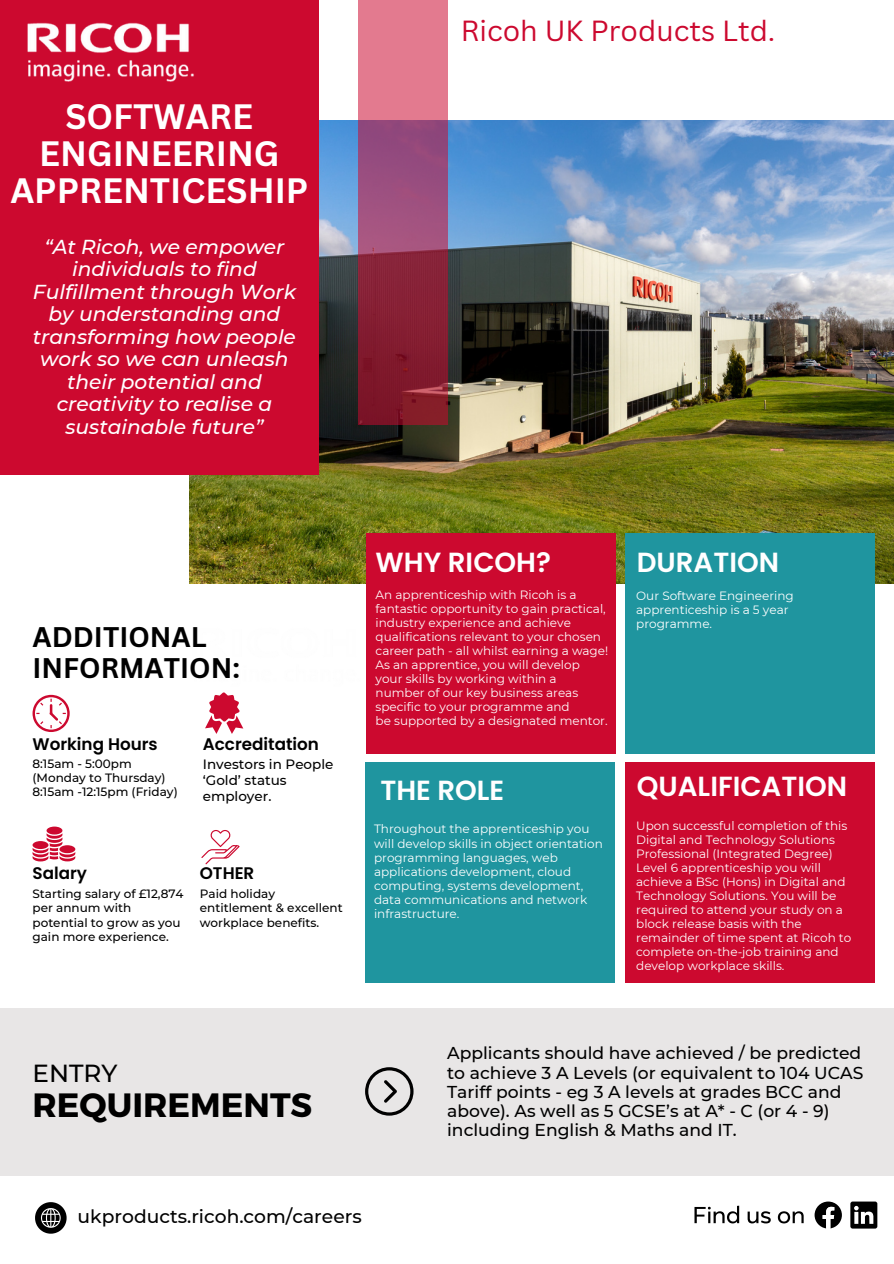
<style>
.page{position:relative;width:894px;height:1264px;background:#fff}
.page>*{position:absolute;margin:0;border:0;box-sizing:border-box;transform-origin:0 0}
.t1{font:700 34.35px/37.2px "Canva Sans";color:#fff;text-align:center}
.t2{font:700 33.6px "Montserrat";color:#000}
.t3{font:28.35px "Canva Sans";color:#cc092f}
.t4{font:600 27.6px "Poppins";color:#fff}
.t5{font:700 27.6px/31.3px "Canva Sans";color:#000}
.t6{font:500 24.6px "Montserrat";color:#000}
.t7{font:italic 500 20.1px/22.5px "Montserrat";color:#fff;text-align:center}
.t8{font:500 18.6px "Montserrat";color:#000}
.t9{font:500 17.1px/19.2px "Montserrat";color:#000}
.t10{font:600 16.8px "Poppins";color:#000}
.t11{font:500 13.5px/15.8px "Montserrat";color:#000}
.t12{font:12px/14px "Montserrat";color:#fff}
.t13{font:500 12px/14px "Montserrat";color:#000}
</style>
<div class="page">
<img style="left:189px;top:120px;width:704px;height:463px">
<div style="left:365px;top:533px;width:250px;height:220px;background:#cc092f"></div>
<div style="left:624px;top:533px;width:250px;height:220px;background:#1f959f"></div>
<div style="left:0;top:1007px;width:893px;height:168px;background:#e8e6e6"></div>
<svg style="left:35px;top:1202px;width:32px;height:31px"></svg>
<svg style="left:365px;top:1067px;width:48px;height:48px"></svg>
<div style="left:365px;top:762px;width:250px;height:220px;background:#1f959f"></div>
<div style="left:625px;top:762px;width:249px;height:220px;background:#cc092f"></div>
<svg style="left:358px;top:0;width:89px;height:424px;background:#a64763"></svg>
<img style="left:365px;top:613px;width:1px;height:84px">
<div style="left:0;top:0;width:318px;height:475px;background:#cc092f"></div>
<img style="left:27px;top:22px;width:167px;height:60px">
<svg style="left:33px;top:695px;width:37px;height:37px"></svg>
<svg style="left:205px;top:692px;width:38px;height:42px"></svg>
<svg style="left:32px;top:826px;width:43px;height:35px"></svg>
<svg style="left:201px;top:830px;width:38px;height:34px"></svg>
<svg style="left:814px;top:1201px;width:27px;height:27px"></svg>
<svg style="left:694px;top:1205px;width:45px;height:18px"></svg>
<svg style="left:747px;top:1211px;width:23px;height:12px"></svg>
<svg style="left:777px;top:1211px;width:26px;height:12px"></svg>
<svg style="left:850px;top:1201px;width:27px;height:27px"></svg>
<p class="t1" style="left:10px;top:97px;width:299px">SOFTWARE<br>ENGINEERING<br>APPRENTICESHIP</p>
<p class="t7" style="left:33px;top:235px;width:264px">“At Ricoh, we empower individuals to find<br>Fulfillment through Work by understanding and transforming how people work so we can unleash their potential and creativity to realise a sustainable future”</p>
<p class="t3" style="left:460px;top:10px;width:316px">Ricoh UK Products Ltd.</p>
<p class="t5" style="left:32px;top:620px;width:209px">ADDITIONAL<br>INFORMATION:</p>
<p class="t10" style="left:32px;top:732px;width:127px">Working Hours</p>
<p class="t10" style="left:203px;top:732px;width:118px">Accreditation</p>
<p class="t13" style="left:32px;top:757px;width:101px">8:15am - 5:00pm</p>
<p class="t13" style="left:32px;top:771px;width:134px">(Monday to Thursday)</p>
<p class="t13" style="left:32px;top:785px;width:147px">8:15am -12:15pm (Friday)</p>
<p class="t11" style="left:203px;top:756px;width:132px">Investors in People ‘Gold’ status employer.</p>
<p class="t10" style="left:32px;top:861px;width:56px">Salary</p>
<p class="t10" style="left:200px;top:861px;width:56px">OTHER</p>
<p class="t13" style="left:32px;top:887px;width:153px">Starting salary of £12,874 per annum with potential to grow as you gain more experience.</p>
<p class="t13" style="left:200px;top:887px;width:144px">Paid holiday entitlement &amp; excellent workplace benefits.</p>
<p class="t4" style="left:375px;top:543px;width:177px">WHY RICOH?</p>
<p class="t12" style="left:375px;top:587px;width:234px">An apprenticeship with Ricoh is a fantastic opportunity to gain practical, industry experience and achieve qualifications relevant to your chosen career path - all whilst earning a wage!<br>As an apprentice, you will develop your skills by working within a</p>
<p class="t12" style="left:375px;top:686px;width:204px">number of our key business areas specific to your programme and</p>
<p class="t12" style="left:375px;top:714px;width:233px">be supported by a designated mentor.</p>
<p class="t4" style="left:380px;top:770px;width:125px">THE ROLE</p>
<p class="t12" style="left:374px;top:822px;width:230px">Throughout the apprenticeship you will develop skills in object orientation programming languages, web applications development, cloud computing, systems development, data communications and network infrastructure.</p>
<p class="t4" style="left:636px;top:543px;width:144px">DURATION</p>
<p class="t12" style="left:636px;top:589px;width:159px">Our Software Engineering apprenticeship is a 5 year programme.</p>
<p class="t4" style="left:636px;top:766px;width:212px">QUALIFICATION</p>
<p class="t12" style="left:636px;top:819px;width:212px">Upon successful completion of this<br>Digital and Technology Solutions</p>
<p class="t12" style="left:636px;top:847px;width:217px">Professional (Integrated Degree)<br>Level 6 apprenticeship you will achieve a BSc (Hons) in Digital and<br>Technology Solutions. You will be required to attend your study on a block release basis with the remainder of time spent at Ricoh to complete on-the-job training and develop workplace skills.</p>
<p class="t6" style="left:32px;top:1057px;width:86px">ENTRY</p>
<p class="t2" style="left:32px;top:1083px;width:281px">REQUIREMENTS</p>
<p class="t8" style="left:78px;top:1205px;width:285px">ukproducts.ricoh.com/careers</p>
<p class="t9" style="left:447px;top:1043px;width:417px">Applicants should have achieved / be predicted to achieve 3 A Levels (or equivalent to 104 UCAS Tariff points - eg 3 A levels at grades BCC and above). As well as 5 GCSE’s at A* - C (or 4 - 9) including English &amp; Maths and IT.</p>
</div>
